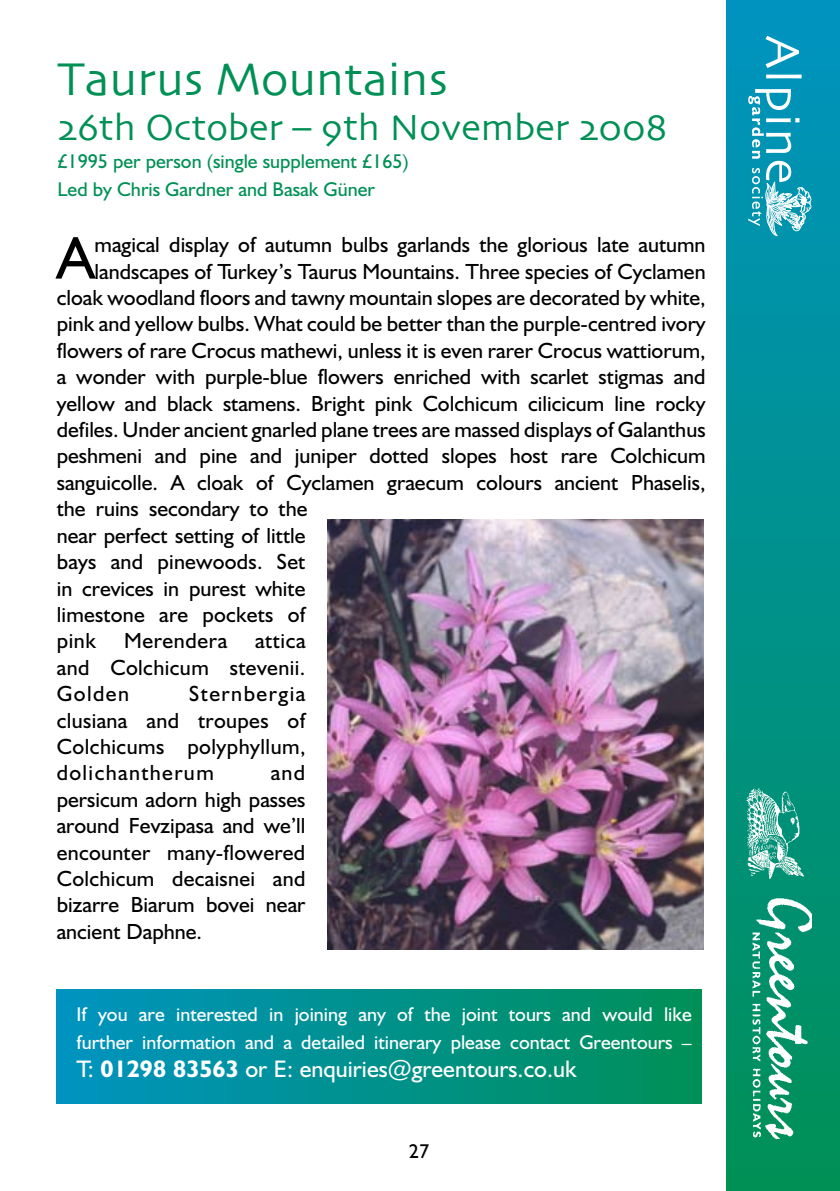
<style>
.page{position:relative;width:840px;height:1191px;background:#fff}
.page>*{position:absolute;margin:0;border:0;box-sizing:border-box;transform-origin:0 0}
.t1{font:60.6px "Humanist 521 BT";color:#000}
.t2{font:48px "Skia";color:#009055}
.t3{font:38px "Skia";color:#009055}
.t4{font:24px "Humanist 521 BT";color:#fff}
.t5{font:22px/26.4px "Humanist 521 BT";color:#000;text-align:justify}
.t6{font:22px "Humanist 521 BT";letter-spacing:.025em;color:#000}
.t7{font:20px/28px "Humanist 521 BT";color:#fff}
.t8{font:20px/27.6px "Humanist 521 BT";color:#009055}
.t9{font:20px "Humanist 521 BT";color:#000}
.s1{font-weight:700}
</style>
<div class="page">
<div style="left:726px;top:0;width:113px;height:1191px;background:linear-gradient(to bottom,#0093c0,#008f56)"></div>
<img style="left:735px;top:881px;width:76px;height:281px">
<svg style="left:765px;top:36px;width:33px;height:32px"></svg>
<svg style="left:765px;top:75px;width:36px;height:3px"></svg>
<svg style="left:747px;top:89px;width:64px;height:147px;background:#3dacc4"></svg>
<img style="left:742px;top:758px;width:70px;height:144px">
<div style="left:57px;top:989px;width:644px;height:114px;background:linear-gradient(to right,#0093c1,#008f57)"></div>
<img style="left:327px;top:520px;width:376px;height:429px">
<h2 class="t2" style="left:57px;top:50px;width:392px">Taurus Mountains</h2>
<h3 class="t3" style="left:57px;top:105px;width:611px">26th October – 9th November 2008</h3>
<p class="t8" style="left:57px;top:147px;width:352px">£1995 per person (single supplement £165)<br>Led by Chris Gardner and Basak Güner</p>
<h1 class="t1" style="left:57px;top:220px;width:39px">A</h1>
<p class="t5" style="left:94px;top:231px;width:612px">magical display of autumn bulbs garlands the glorious late autumn</p>
<p class="t5" style="left:94px;top:257px;width:612px">landscapes of Turkey’s Taurus Mountains. Three species of Cyclamen</p>
<p class="t5" style="left:57px;top:284px;width:650px">cloak woodland floors and tawny mountain slopes are decorated by white,</p>
<p class="t5" style="left:57px;top:310px;width:650px">pink and yellow bulbs. What could be better than the purple-centred ivory</p>
<p class="t5" style="left:57px;top:337px;width:650px">flowers of rare Crocus mathewi, unless it is even rarer Crocus wattiorum,</p>
<p class="t5" style="left:57px;top:363px;width:650px">a wonder with purple-blue flowers enriched with scarlet stigmas and</p>
<p class="t5" style="left:57px;top:389px;width:650px">yellow and black stamens. Bright pink Colchicum cilicicum line rocky</p>
<p class="t5" style="left:57px;top:416px;width:650px">defiles. Under ancient gnarled plane trees are massed displays of Galanthus</p>
<p class="t5" style="left:57px;top:442px;width:650px">peshmeni and pine and juniper dotted slopes host rare Colchicum</p>
<p class="t5" style="left:57px;top:469px;width:650px">sanguicolle. A cloak of Cyclamen graecum colours ancient Phaselis,</p>
<p class="t5" style="left:57px;top:495px;width:252px">the ruins secondary to the</p>
<p class="t5" style="left:57px;top:521px;width:250px">near perfect setting of little</p>
<p class="t5" style="left:57px;top:548px;width:250px">bays and pinewoods. Set</p>
<p class="t5" style="left:57px;top:574px;width:250px">in crevices in purest white</p>
<p class="t5" style="left:57px;top:601px;width:250px">limestone are pockets of</p>
<p class="t5" style="left:57px;top:627px;width:41px">pink</p>
<p class="t6" style="left:124px;top:627px;width:105px">Merendera</p>
<p class="t5" style="left:57px;top:627px;width:250px;text-indent:198px">attica and Colchicum stevenii.<br>Golden</p>
<p class="t5" style="left:57px;top:680px;width:250px;text-indent:132px">Sternbergia clusiana and troupes of Colchicums polyphyllum, dolichantherum</p>
<p class="t5" style="left:57px;top:759px;width:250px;text-indent:214px">and persicum adorn high passes around Fevzipasa and we’ll encounter many-flowered Colchicum decaisnei and bizarre Biarum bovei near ancient Daphne.</p>
<p class="t7" style="left:76px;top:1000px;width:616px">If you are interested in joining any of the joint tours and would like further information and a detailed itinerary please contact Greentours –</p>
<p class="t4" style="left:76px;top:1054px;width:501px">T: <span class="s1">01298 83563</span> or E: enquiries@greentours.co.uk</p>
<p class="t9" style="left:408px;top:1138px;width:22px">27</p>
</div>
